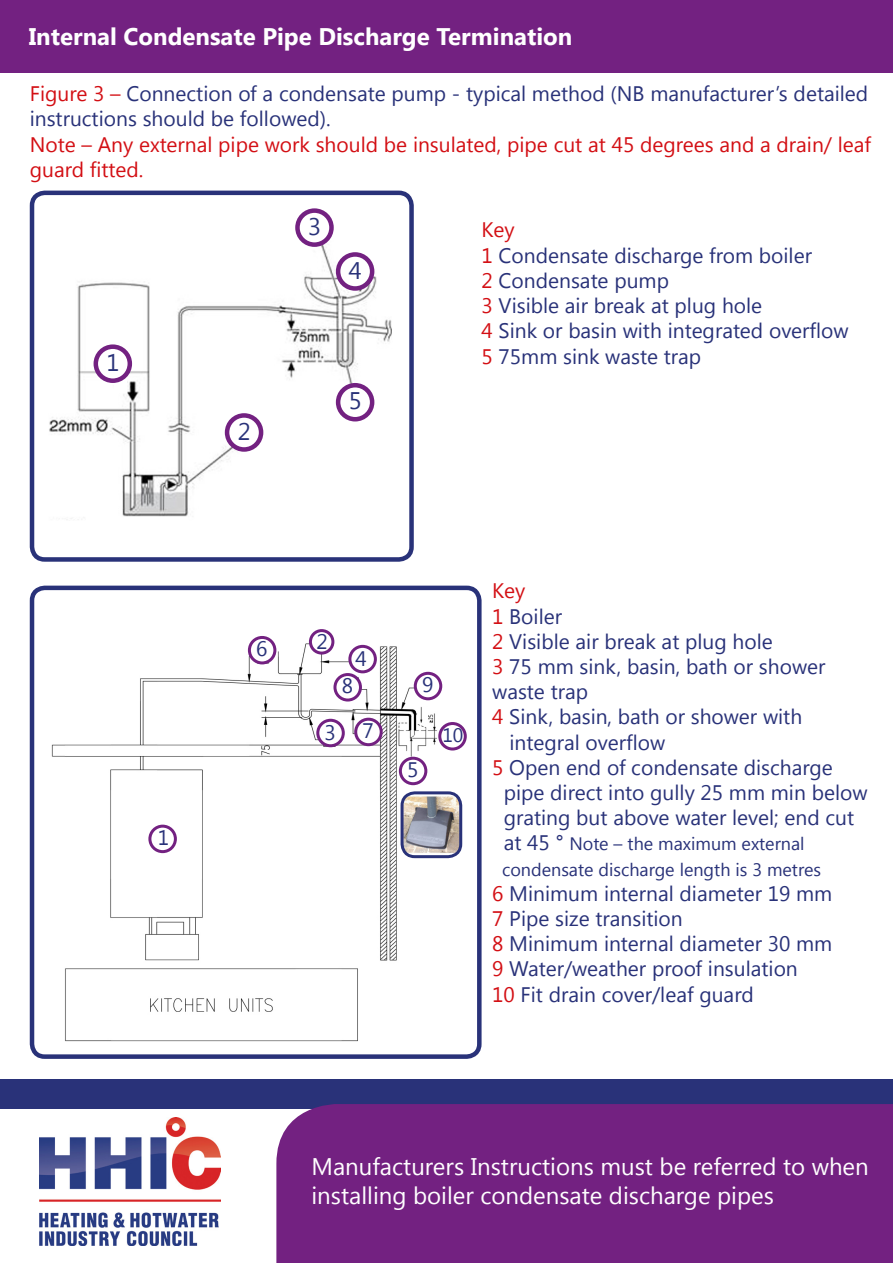
<style>
.page{position:relative;width:893px;height:1263px;background:#fff}
.page>*{position:absolute;margin:0;border:0;box-sizing:border-box;transform-origin:0 0}
.t1{font:24px/28.8px "Segoe UI";color:#fff}
.t2{font:700 24px "Segoe UI";color:#fff}
.t3{font:24px "Segoe UI";color:#293279}
.t4{font:21px/25.2px "Segoe UI";color:#293279}
.t5{font:21px/25.2px "Segoe UI";color:#d30f14}
.t6{font:19.5px "Segoe UI";color:#293279}
.t7{font:18px/25.2px "Segoe UI";color:#293279}
.s1{color:#d30f14}
.s2{font-size:21px}
</style>
<div class="page">
<div style="left:0;top:0;width:893px;height:73px;background:#732181"></div>
<div style="left:0;top:1079px;width:893px;height:30px;background:#293279"></div>
<img style="left:40px;top:1117px;width:180px;height:128px">
<div style="left:276px;top:1104px;width:617px;height:159px;background:#732181"></div>
<img style="left:49px;top:213px;width:343px;height:306px">
<div style="left:30px;top:191px;width:384px;height:371px;border:4px solid #293279;border-radius:13px"></div>
<svg style="left:227px;top:415px;width:34px;height:34px"></svg>
<div style="left:225px;top:413px;width:38px;height:39px;border:4px solid #732181;border-radius:50%"></div>
<svg style="left:338px;top:385px;width:34px;height:34px"></svg>
<div style="left:336px;top:383px;width:38px;height:38px;border:4px solid #732181;border-radius:50%"></div>
<svg style="left:338px;top:254px;width:34px;height:34px"></svg>
<div style="left:336px;top:252px;width:38px;height:39px;border:4px solid #732181;border-radius:50%"></div>
<svg style="left:297px;top:211px;width:34px;height:34px"></svg>
<div style="left:295px;top:208px;width:39px;height:39px;border:4px solid #732181;border-radius:50%"></div>
<div style="left:114px;top:373px;width:12px;height:20px;background:#fff"></div>
<img style="left:35px;top:634px;width:423px;height:420px">
<div style="left:30px;top:586px;width:452px;height:473px;border:4px solid #293279;border-radius:13px"></div>
<svg style="left:96px;top:347px;width:34px;height:34px"></svg>
<div style="left:94px;top:344px;width:38px;height:39px;border:4px solid #732181;border-radius:50%"></div>
<div style="left:150px;top:826px;width:25px;height:26px;background:#fff;border-radius:50%"></div>
<div style="left:148px;top:825px;width:29px;height:28px;border:3px solid #732181;border-radius:50%"></div>
<div style="left:310px;top:631px;width:23px;height:22px;background:#fff;border-radius:50%"></div>
<div style="left:309px;top:629px;width:25px;height:25px;border:3px solid #732181;border-radius:50%"></div>
<div style="left:318px;top:720px;width:25px;height:26px;background:#fff;border-radius:50%"></div>
<div style="left:316px;top:719px;width:29px;height:28px;border:3px solid #732181;border-radius:50%"></div>
<div style="left:350px;top:646px;width:25px;height:26px;background:#fff;border-radius:50%"></div>
<div style="left:348px;top:645px;width:29px;height:28px;border:3px solid #732181;border-radius:50%"></div>
<div style="left:400px;top:758px;width:26px;height:26px;background:#fff;border-radius:50%"></div>
<div style="left:399px;top:757px;width:28px;height:28px;border:3px solid #732181;border-radius:50%"></div>
<div style="left:440px;top:723px;width:25px;height:26px;background:#fff;border-radius:50%"></div>
<div style="left:438px;top:722px;width:29px;height:28px;border:3px solid #732181;border-radius:50%"></div>
<div style="left:249px;top:637px;width:26px;height:26px;background:#fff;border-radius:50%"></div>
<div style="left:248px;top:636px;width:28px;height:28px;border:3px solid #732181;border-radius:50%"></div>
<div style="left:356px;top:719px;width:25px;height:26px;background:#fff;border-radius:50%"></div>
<div style="left:354px;top:718px;width:29px;height:28px;border:3px solid #732181;border-radius:50%"></div>
<div style="left:335px;top:674px;width:25px;height:26px;background:#fff;border-radius:50%"></div>
<div style="left:333px;top:673px;width:29px;height:28px;border:3px solid #732181;border-radius:50%"></div>
<div style="left:416px;top:695px;width:20px;height:11px;background:#fff"></div>
<div style="left:415px;top:673px;width:26px;height:26px;background:#fff;border-radius:50%"></div>
<div style="left:414px;top:672px;width:28px;height:28px;border:3px solid #732181;border-radius:50%"></div>
<img style="left:402px;top:793px;width:59px;height:63px">
<div style="left:401px;top:791px;width:61px;height:67px;border:3px solid #293279;border-radius:13px"></div>
<p class="t2" style="left:29px;top:19px;width:545px">Internal Condensate Pipe Discharge Termination</p>
<p class="t4" style="left:30px;top:80px;width:840px"><span class="s1">Figure 3 –</span> Connection of a condensate pump - typical method (NB manufacturer’s detailed instructions should be followed).</p>
<p class="t5" style="left:30px;top:131px;width:843px">Note – Any external pipe work should be insulated, pipe cut at 45 degrees and a drain/ leaf guard fitted.</p>
<p class="t3" style="left:107px;top:346px;width:14px">1</p>
<p class="t4" style="left:158px;top:824px;width:13px">1</p>
<p class="t3" style="left:238px;top:414px;width:14px">2</p>
<p class="t3" style="left:308px;top:210px;width:14px">3</p>
<p class="t3" style="left:349px;top:253px;width:14px">4</p>
<p class="t3" style="left:349px;top:384px;width:14px">5</p>
<p class="t4" style="left:482px;top:216px;width:369px"><span class="s1">Key<br>1</span> Condensate discharge from boiler<br><span class="s1">2</span> Condensate pump<br><span class="s1">3</span> Visible air break at plug hole<br><span class="s1">4</span> Sink or basin with integrated overflow<br><span class="s1">5</span> 75mm sink waste trap</p>
<p class="t4" style="left:256px;top:635px;width:13px">6</p>
<p class="t4" style="left:316px;top:628px;width:13px">2</p>
<p class="t4" style="left:356px;top:645px;width:13px">4</p>
<p class="t4" style="left:342px;top:672px;width:13px">8</p>
<p class="t4" style="left:422px;top:671px;width:13px">9</p>
<p class="t4" style="left:325px;top:719px;width:13px">3</p>
<p class="t4" style="left:363px;top:717px;width:13px">7</p>
<p class="t4" style="left:407px;top:756px;width:13px">5</p>
<p class="t6" style="left:442px;top:722px;width:23px">10</p>
<p class="t5" style="left:492px;top:577px;width:35px">Key</p>
<p class="t4" style="left:492px;top:602px;width:71px"><span class="s1">1</span> Boiler</p>
<p class="t4" style="left:492px;top:628px;width:282px"><span class="s1">2</span> Visible air break at plug hole</p>
<p class="t4" style="left:492px;top:653px;width:335px"><span class="s1">3</span> 75 mm sink, basin, bath or shower</p>
<p class="t4" style="left:492px;top:678px;width:97px">waste trap</p>
<p class="t4" style="left:492px;top:703px;width:312px"><span class="s1">4</span> Sink, basin, bath or shower with</p>
<p class="t4" style="left:509px;top:728px;width:157px">integral overflow</p>
<p class="t4" style="left:492px;top:754px;width:342px"><span class="s1">5</span> Open end of condensate discharge</p>
<p class="t4" style="left:504px;top:779px;width:365px">pipe direct into gully 25 mm min below</p>
<p class="t4" style="left:504px;top:804px;width:352px">grating but above water level; end cut</p>
<p class="t7" style="left:502px;top:830px;width:320px"><span class="s2">at 45 °</span> Note – the maximum external condensate discharge length is 3 metres</p>
<p class="t4" style="left:492px;top:880px;width:342px"><span class="s1">6</span> Minimum internal diameter 19 mm<br><span class="s1">7</span> Pipe size transition<br><span class="s1">8</span> Minimum internal diameter 30 mm<br><span class="s1">9</span> Water/weather proof insulation<br><span class="s1">10</span> Fit drain cover/leaf guard</p>
<p class="t1" style="left:311px;top:1151px;width:559px">Manufacturers Instructions must be referred to when installing boiler condensate discharge pipes</p>
<p class="t1" style="left:312px;top:1155px;width:464px">installing boiler condensate discharge pipes</p>
</div>
